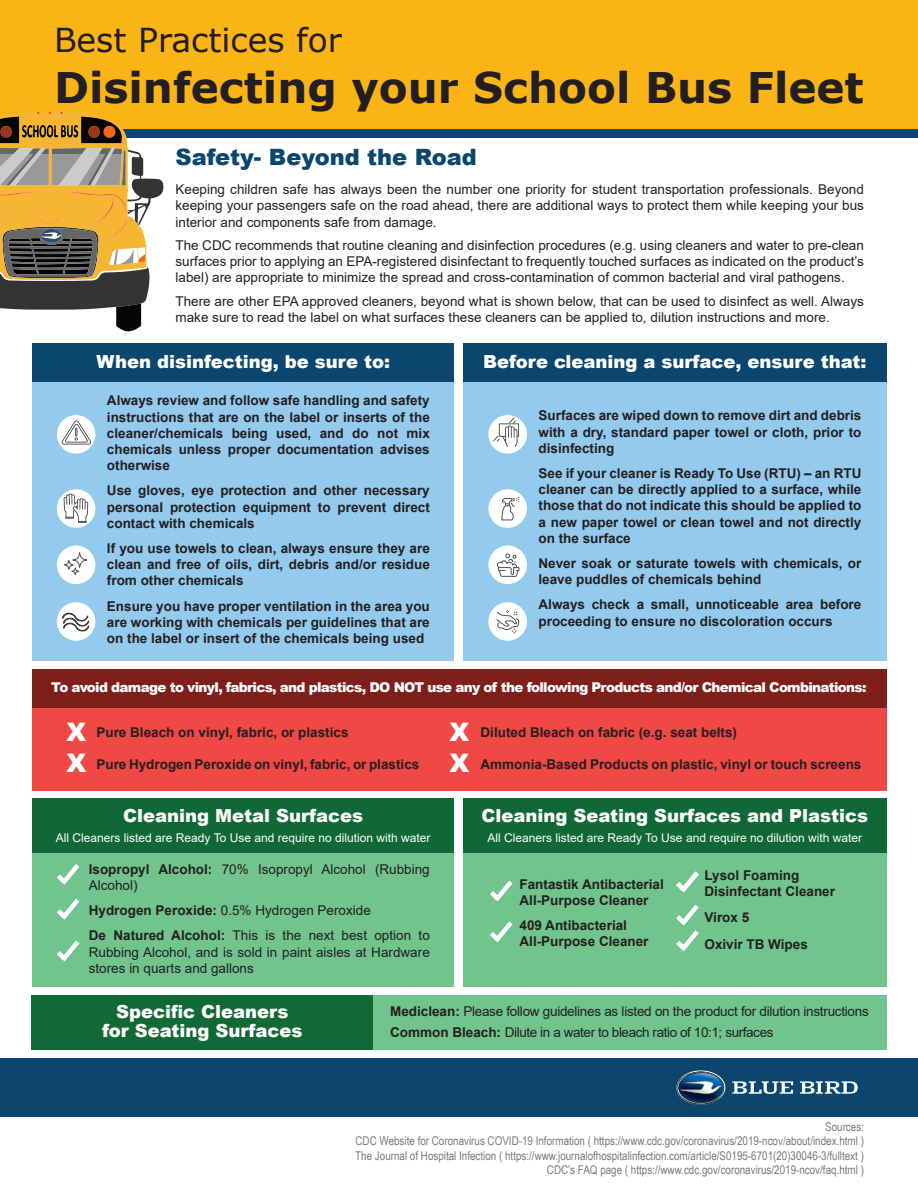
<style>
.page{position:relative;width:918px;height:1188px;background:#fff}
.page>*{position:absolute;margin:0;border:0;box-sizing:border-box;transform-origin:0 0}
.t1{font:700 42.15px "Verdana";color:#231f20}
.t2{font:33px "Verdana";color:#231f20}
.t3{font:900 25.5px "Arial";color:#fff}
.t4{font:900 22.5px "Arial";color:#0b466e}
.t5{font:900 18px "Arial";color:#fff}
.t6{font:700 13.5px/16.2px "Arial";color:#231f20;text-align:justify}
.t7{font:13.5px/16.2px "Arial";color:#231f20;text-align:justify}
.t8{font:900 13.5px "Arial";letter-spacing:-.05em;color:#fff}
.t9{font:13.5px "Arial";letter-spacing:-.02em;color:#231f20}
.t10{font:13.5px "Arial";letter-spacing:-.03em;color:#231f20}
.t11{font:12px/14.4px "Arial Narrow";color:#231f20;text-align:right}
.t12{font:12px "Arial";color:#fff}
.s1{font-weight:700}
</style>
<div class="page">
<div style="left:32px;top:995px;width:854px;height:55px;background:#71c48b"></div>
<div style="left:32px;top:343px;width:854px;height:318px;background:#94caed"></div>
<div style="left:32px;top:343px;width:854px;height:39px;background:#0b466e"></div>
<div style="left:0;top:0;width:918px;height:131px;background:#fbb416"></div>
<div style="left:0;top:129px;width:918px;height:9px;background:#0c456e"></div>
<svg style="left:0;top:111px;width:164px;height:220px"></svg>
<div style="left:0;top:1058px;width:918px;height:59px;background:#0c456e"></div>
<img style="left:676px;top:1070px;width:49px;height:35px">
<img style="left:677px;top:1072px;width:47px;height:32px">
<img style="left:679px;top:1073px;width:44px;height:29px">
<img style="left:679px;top:1094px;width:22px;height:8px">
<svg style="left:678px;top:1081px;width:44px;height:13px"></svg>
<img style="left:680px;top:1081px;width:41px;height:13px">
<img style="left:683px;top:1082px;width:37px;height:11px">
<svg style="left:732px;top:1081px;width:61px;height:13px"></svg>
<svg style="left:800px;top:1081px;width:58px;height:13px"></svg>
<div style="left:57px;top:415px;width:38px;height:39px;background:#fff;border-radius:50%"></div>
<svg style="left:62px;top:420px;width:29px;height:25px"></svg>
<div style="left:57px;top:489px;width:38px;height:39px;background:#fff;border-radius:50%"></div>
<div style="left:57px;top:546px;width:38px;height:38px;background:#fff;border-radius:50%"></div>
<div style="left:57px;top:602px;width:38px;height:39px;background:#fff;border-radius:50%"></div>
<svg style="left:64px;top:494px;width:24px;height:29px"></svg>
<svg style="left:62px;top:613px;width:27px;height:19px"></svg>
<div style="left:455px;top:330px;width:8px;height:339px;background:#fff"></div>
<div style="left:488px;top:415px;width:39px;height:39px;background:#fff;border-radius:50%"></div>
<div style="left:488px;top:489px;width:39px;height:39px;background:#fff;border-radius:50%"></div>
<div style="left:488px;top:546px;width:39px;height:38px;background:#fff;border-radius:50%"></div>
<div style="left:488px;top:602px;width:39px;height:39px;background:#fff;border-radius:50%"></div>
<svg style="left:493px;top:418px;width:26px;height:29px"></svg>
<div style="left:32px;top:669px;width:854px;height:122px;background:#ef4845"></div>
<div style="left:32px;top:669px;width:854px;height:39px;background:#7f1f1c"></div>
<div style="left:32px;top:798px;width:854px;height:189px;background:#71c48b"></div>
<div style="left:32px;top:798px;width:854px;height:55px;background:#106836"></div>
<div style="left:455px;top:794px;width:8px;height:196px;background:#fff"></div>
<svg style="left:57px;top:864px;width:23px;height:56px"></svg>
<svg style="left:57px;top:940px;width:23px;height:22px"></svg>
<svg style="left:490px;top:880px;width:23px;height:22px"></svg>
<svg style="left:490px;top:921px;width:23px;height:21px"></svg>
<svg style="left:676px;top:871px;width:23px;height:80px"></svg>
<div style="left:32px;top:995px;width:341px;height:55px;background:#116a36"></div>
<div style="left:72px;top:552px;width:15px;height:16px;border:1px solid #505050;border-radius:50%"></div>
<div style="left:64px;top:560px;width:10px;height:10px;border:1px solid #505050;border-radius:50%"></div>
<div style="left:71px;top:567px;width:8px;height:8px;border:1px solid #505050;border-radius:50%"></div>
<svg style="left:501px;top:497px;width:18px;height:24px"></svg>
<svg style="left:496px;top:610px;width:23px;height:24px"></svg>
<svg style="left:497px;top:553px;width:23px;height:24px"></svg>
<p class="t2" style="left:54px;top:18px;width:289px">Best Practices for</p>
<p class="t1" style="left:54px;top:58px;width:811px">Disinfecting your School Bus Fleet</p>
<p class="t4" style="left:176px;top:141px;width:303px">Safety- Beyond the Road</p>
<p class="t7" style="left:176px;top:181px;width:690px">Keeping children safe has always been the number one priority for student transportation professionals. Beyond keeping your passengers safe on the road ahead, there are additional ways to protect them while keeping your bus interior and components safe from damage.</p>
<p class="t7" style="left:176px;top:237px;width:690px">The CDC recommends that routine cleaning and disinfection procedures (e.g. using cleaners and water to pre-clean surfaces prior to applying an EPA-registered disinfectant to frequently touched surfaces as indicated on the product’s label) are appropriate to minimize the spread and cross-contamination of common bacterial and viral pathogens.</p>
<p class="t7" style="left:176px;top:293px;width:690px">There are other EPA approved cleaners, beyond what is shown below, that can be used to disinfect as well. Always make sure to read the label on what surfaces these cleaners can be applied to, dilution instructions and more.</p>
<p class="t5" style="left:96px;top:348px;width:295px">When disinfecting, be sure to:</p>
<p class="t6" style="left:107px;top:393px;width:324px">Always review and follow safe handling and safety instructions that are on the label or inserts of the cleaner/chemicals being used, and do not mix chemicals unless proper documentation advises otherwise</p>
<p class="t6" style="left:107px;top:483px;width:324px">Use gloves, eye protection and other necessary personal protection equipment to prevent direct contact with chemicals</p>
<p class="t6" style="left:107px;top:540px;width:324px">If you use towels to clean, always ensure they are clean and free of oils, dirt, debris and/or residue from other chemicals</p>
<p class="t6" style="left:107px;top:598px;width:324px">Ensure you have proper ventilation in the area you are working with chemicals per guidelines that are on the label or insert of the chemicals being used</p>
<p class="t5" style="left:483px;top:348px;width:385px">Before cleaning a surface, ensure that:</p>
<p class="t6" style="left:539px;top:408px;width:324px">Surfaces are wiped down to remove dirt and debris with a dry, standard paper towel or cloth, prior to disinfecting</p>
<p class="t6" style="left:539px;top:465px;width:324px">See if your cleaner is Ready To Use (RTU) – an RTU cleaner can be directly applied to a surface, while those that do not indicate this should be applied to a new paper towel or clean towel and not directly on the surface</p>
<p class="t6" style="left:539px;top:555px;width:324px">Never soak or saturate towels with chemicals, or leave puddles of chemicals behind</p>
<p class="t6" style="left:539px;top:597px;width:324px">Always check a small, unnoticeable area before proceeding to ensure no discoloration occurs</p>
<p class="t8" style="left:51px;top:678px;width:817px">To avoid damage to vinyl, fabrics, and plastics, DO NOT use any of the following Products and/or Chemical Combinations:</p>
<p class="t6" style="left:96px;top:724px;width:254px">Pure Bleach on vinyl, fabric, or plastics</p>
<p class="t6" style="left:96px;top:756px;width:324px">Pure Hydrogen Peroxide on vinyl, fabric, or plastics</p>
<p class="t3" style="left:67px;top:713px;width:21px">X</p>
<p class="t3" style="left:67px;top:745px;width:21px">X</p>
<p class="t3" style="left:450px;top:713px;width:21px">X</p>
<p class="t3" style="left:450px;top:745px;width:21px">X</p>
<p class="t6" style="left:481px;top:724px;width:258px">Diluted Bleach on fabric (e.g. seat belts)</p>
<p class="t6" style="left:481px;top:756px;width:382px">Ammonia-Based Products on plastic, vinyl or touch screens</p>
<p class="t5" style="left:123px;top:803px;width:241px">Cleaning Metal Surfaces</p>
<p class="t12" style="left:56px;top:829px;width:376px">All Cleaners listed are Ready To Use and require no dilution with water</p>
<p class="t7" style="left:89px;top:861px;width:343px"><span class="s1">Isopropyl Alcohol:</span> 70% Isopropyl Alcohol (Rubbing<br>Alcohol)</p>
<p class="t7" style="left:89px;top:902px;width:284px"><span class="s1">Hydrogen Peroxide:</span> 0.5% Hydrogen Peroxide</p>
<p class="t7" style="left:89px;top:927px;width:343px"><span class="s1">De Natured Alcohol:</span> This is the next best option to Rubbing Alcohol, and is sold in paint aisles at Hardware stores in quarts and gallons</p>
<p class="t5" style="left:482px;top:803px;width:388px">Cleaning Seating Surfaces and Plastics</p>
<p class="t12" style="left:487px;top:829px;width:376px">All Cleaners listed are Ready To Use and require no dilution with water</p>
<p class="t6" style="left:520px;top:876px;width:146px">Fantastik Antibacterial<br>All-Purpose Cleaner</p>
<p class="t6" style="left:520px;top:917px;width:131px">409 Antibacterial<br>All-Purpose Cleaner</p>
<p class="t6" style="left:705px;top:867px;width:132px">Lysol Foaming<br>Disinfectant Cleaner</p>
<p class="t6" style="left:705px;top:910px;width:46px">Virox 5</p>
<p class="t6" style="left:705px;top:936px;width:105px">Oxivir TB Wipes</p>
<p class="t5" style="left:116px;top:998px;width:174px">Specific Cleaners</p>
<p class="t5" style="left:102px;top:1018px;width:202px">for Seating Surfaces</p>
<p class="t9" style="left:390px;top:1001px;width:480px"><span class="s1">Mediclean:</span> Please follow guidelines as listed on the product for dilution instructions</p>
<p class="t10" style="left:390px;top:1022px;width:385px"><span class="s1">Common Bleach:</span> Dilute in a water to bleach ratio of 10:1; surfaces</p>
<p class="t11" style="left:355px;top:1119px;width:510px">Sources:<br>CDC Website for Coronavirus COVID-19 Information ( https://www.cdc.gov/coronavirus/2019-ncov/about/index.html )<br>The Journal of Hospital Infection ( https://www.journalofhospitalinfection.com/article/S0195-6701(20)30046-3/fulltext )<br>CDC’s FAQ page ( https://www.cdc.gov/coronavirus/2019-ncov/faq.html )</p>
</div>
